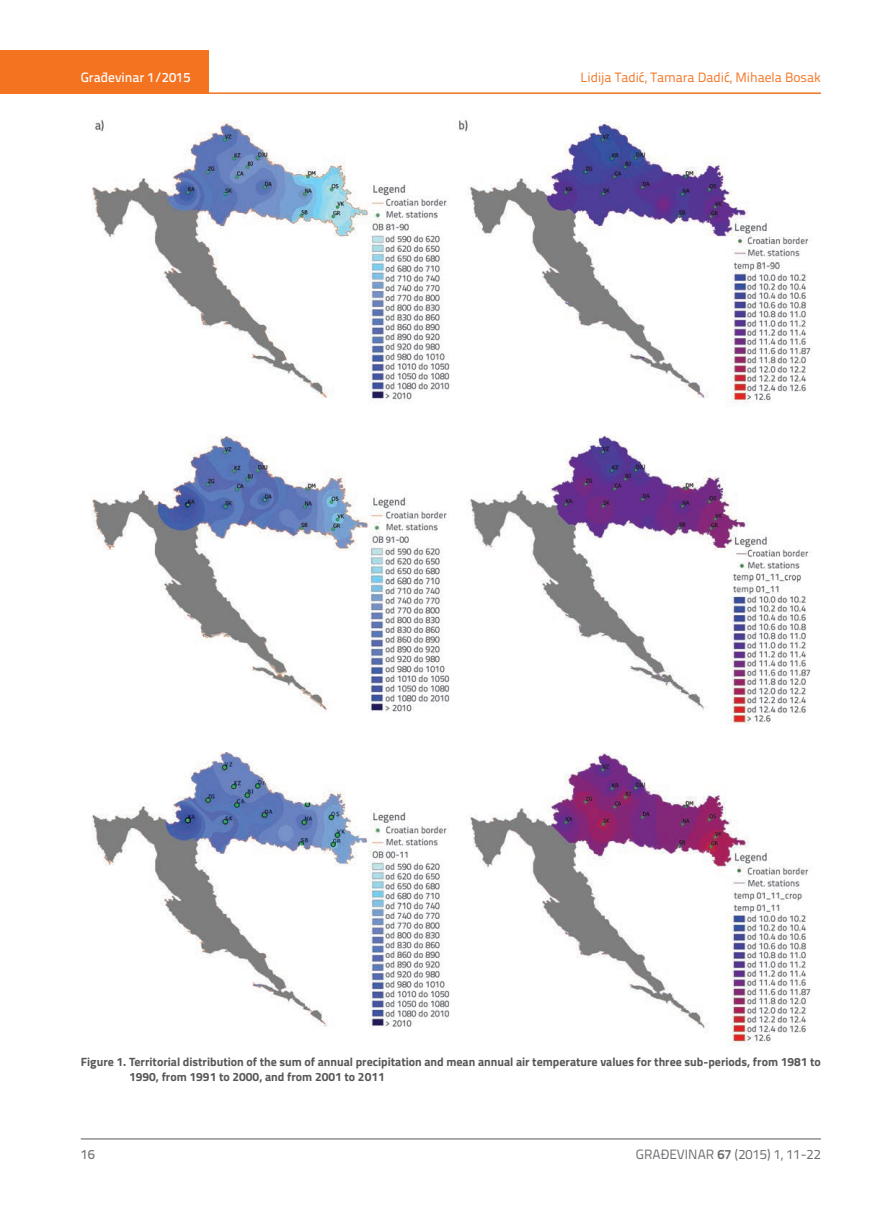
<style>
.page{position:relative;width:872px;height:1212px;background:#fff}
.page>*{position:absolute;margin:0;border:0;box-sizing:border-box;transform-origin:0 0}
.t1{font:13.5px "Titillium Text 22 L";color:#f47321}
.t2{font:13.5px "Titillium Text 22 L";color:#6c6d70}
.t3{font:500 13.5px "Titillium Text 22 L";color:#fff}
.t4{font:500 13.5px "Titillium Text 22 L";color:#787a7d}
.Potpis_pod_sliku{font:700 12px/15px "Titillium";color:#57585a}
.s1{font-weight:700}
</style>
<div class="page">
<div style="left:0;top:50px;width:208px;height:44px;background:#f47321"></div>
<hr style="left:0;top:92px;width:821px;height:2px;background:#f47321">
<hr style="left:81px;top:1139px;width:740px;height:1px;background:#57585a">
<img style="left:92px;top:119px;width:719px;height:284px">
<img style="left:91px;top:752px;width:720px;height:293px">
<img style="left:92px;top:435px;width:720px;height:289px">
<p class="t3" style="left:81px;top:67px;width:111px">Građevinar 1/2015</p>
<p class="t1" style="left:580px;top:68px;width:242px">Lidija Tadić, Tamara Dadić, Mihaela Bosak</p>
<p class="Potpis_pod_sliku" style="left:129px;top:1054px;width:693px;text-indent:-48px">Figure 1. Territorial distribution of the sum of annual precipitation and mean annual air temperature values for three sub-periods, from 1981 to<br>1990, from 1991 to 2000, and from 2001 to 2011</p>
<p class="t4" style="left:81px;top:1144px;width:16px">16</p>
<p class="t2" style="left:636px;top:1144px;width:186px">GRAĐEVINAR <span class="s1">67</span> (2015) 1, 11-22</p>
</div>
